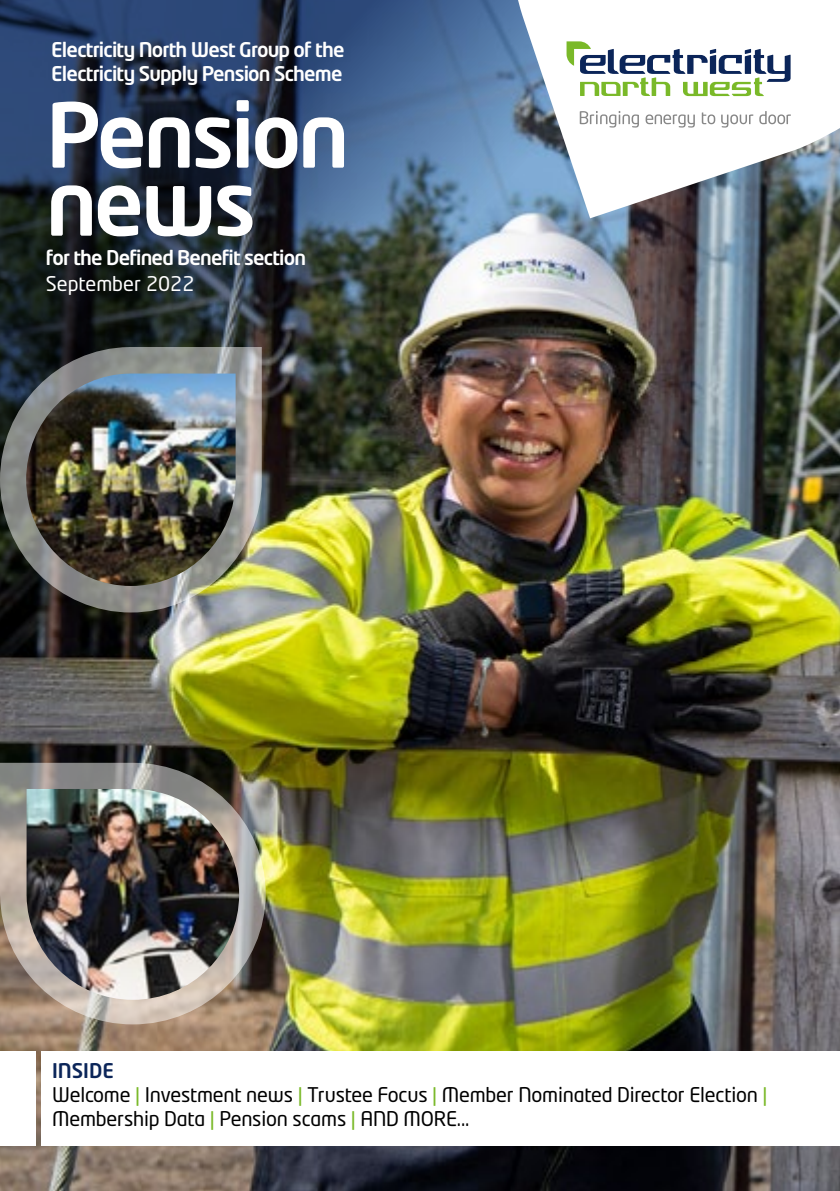
<style>
.page{position:relative;width:840px;height:1191px;background:#fff}
.page>*{position:absolute;margin:0;border:0;box-sizing:border-box;transform-origin:0 0}
.t1{font:500 88px/68px "Neo Tech Pro";letter-spacing:-.04em;color:#fff}
.ENW_-_A4_FC_headline{font:20px/24px "Neo Tech Pro";letter-spacing:-.01em;color:#000}
.t2{font:500 20px/25.6px "Neo Tech Pro";letter-spacing:-.04em;color:#fff}
.ENW_-_A4_FC_headline-2{font:500 20px "Neo Tech Pro";color:#0b2559}
.s1{font-weight:400}
.s2{color:#7ab929}
</style>
<div class="page">
<img style="left:816px;top:218px;width:23px;height:973px">
<img style="left:0;top:0;width:816px;height:1191px">
<img style="left:0;top:347px;width:262px;height:265px">
<img style="left:0;top:763px;width:265px;height:261px">
<img style="left:26px;top:373px;width:209px;height:213px">
<img style="left:27px;top:789px;width:212px;height:210px">
<div style="left:42px;top:1051px;width:797px;height:94px;background:#fff"></div>
<div style="left:0;top:1051px;width:35px;height:94px;background:#fff"></div>
<svg style="left:513px;top:0;width:326px;height:218px"></svg>
<svg style="left:566px;top:41px;width:224px;height:55px"></svg>
<svg style="left:579px;top:111px;width:59px;height:17px"></svg>
<svg style="left:645px;top:114px;width:49px;height:14px"></svg>
<svg style="left:701px;top:112px;width:13px;height:12px"></svg>
<svg style="left:720px;top:114px;width:32px;height:14px"></svg>
<svg style="left:758px;top:111px;width:32px;height:13px"></svg>
<p class="t2" style="left:51px;top:37px;width:294px;line-height:24px">Electricity North West Group of the<br>Electricity Supply Pension Scheme</p>
<p class="t1" style="left:46px;top:99px;width:305px">Pension news</p>
<p class="t2" style="left:46px;top:245px;width:261px">for the Defined Benefit section<br><span class="s1">September 2022</span></p>
<p class="ENW_-_A4_FC_headline-2" style="left:52px;top:1058px;width:63px">INSIDE</p>
<p class="ENW_-_A4_FC_headline" style="left:52px;top:1082px;width:716px">Welcome <span class="s2">|</span> Investment news <span class="s2">|</span> Trustee Focus <span class="s2">|</span> Member Nominated Director Election <span class="s2">|<br></span>Membership Data <span class="s2">|</span> Pension scams <span class="s2">|</span> AND MORE...</p>
</div>
